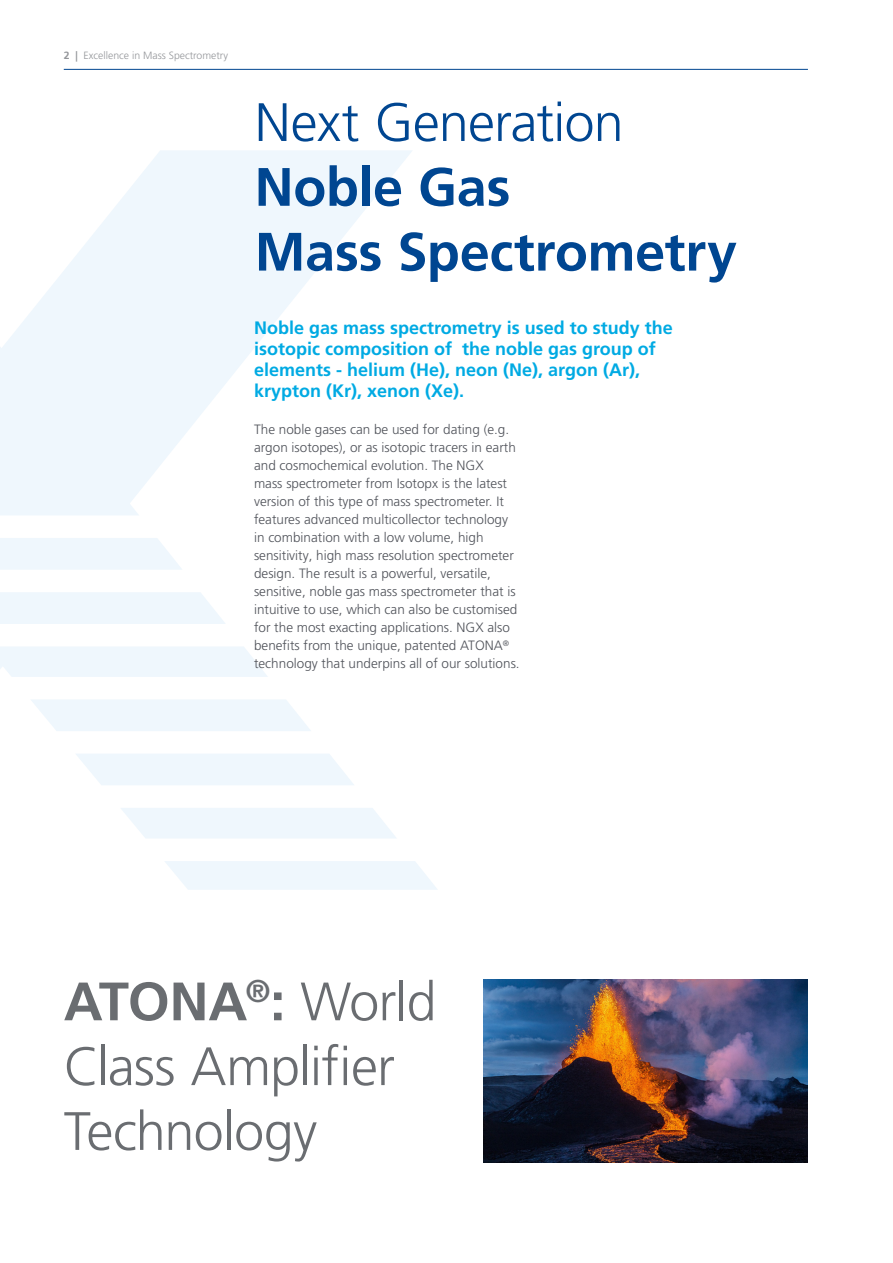
<style>
.page{position:relative;width:893px;height:1263px;background:#fff}
.page>*{position:absolute;margin:0;border:0;box-sizing:border-box;transform-origin:0 0}
.Heading_1{font:300 54px/64.8px "Frutiger LT Pro";letter-spacing:-.015em;color:#6a6d71}
.Heading_1-2{font:300 54px/64.8px "Frutiger LT Pro";letter-spacing:-.015em;color:#004691}
.Heading_1-3{font:700 54px "Frutiger LT Pro";letter-spacing:-.01em;color:#004691}
.Intro_text{font:700 18px/21px "Frutiger LT Pro";color:#00aae3}
.Body_Copy{font:300 13.5px/18px "Frutiger LT Pro";color:#50535a}
.t1{font:300 10.5px "Frutiger LT Pro";color:#94969a}
.s1{font-weight:700}
</style>
<div class="page">
<svg style="left:0;top:150px;width:437px;height:740px"></svg>
<img style="left:483px;top:980px;width:325px;height:182px">
<hr style="left:64px;top:69px;width:744px;height:1px;background:#004691">
<p class="t1" style="left:64px;top:49px;width:166px"><span class="s1">2 |</span> Excellence in Mass Spectrometry</p>
<p class="Heading_1-2" style="left:255px;top:90px;width:371px">Next Generation<br><span class="s1">Noble Gas</span></p>
<p class="Heading_1-3" style="left:255px;top:220px;width:484px">Mass Spectrometry</p>
<p class="Intro_text" style="left:254px;top:317px;width:420px">Noble gas mass spectrometry is used to study the isotopic composition of the noble gas group of elements - helium (He), neon (Ne), argon (Ar), krypton (Kr), xenon (Xe).</p>
<p class="Body_Copy" style="left:254px;top:421px;width:267px">The noble gases can be used for dating (e.g. argon isotopes), or as isotopic tracers in earth and cosmochemical evolution. The NGX<br>mass spectrometer from Isotopx is the latest version of this type of mass spectrometer. It features advanced multicollector technology in combination with a low volume, high sensitivity, high mass resolution spectrometer design. The result is a powerful, versatile, sensitive, noble gas mass spectrometer that is intuitive to use, which can also be customised for the most exacting applications. NGX also benefits from the unique, patented ATONA<sup>® </sup>technology that underpins all of our solutions.</p>
<p class="Heading_1" style="left:64px;top:969px;width:374px"><span class="s1">ATONA</span><sup>®</sup><span class="s1">:</span> World<br>Class Amplifier<br>Technology</p>
</div>
